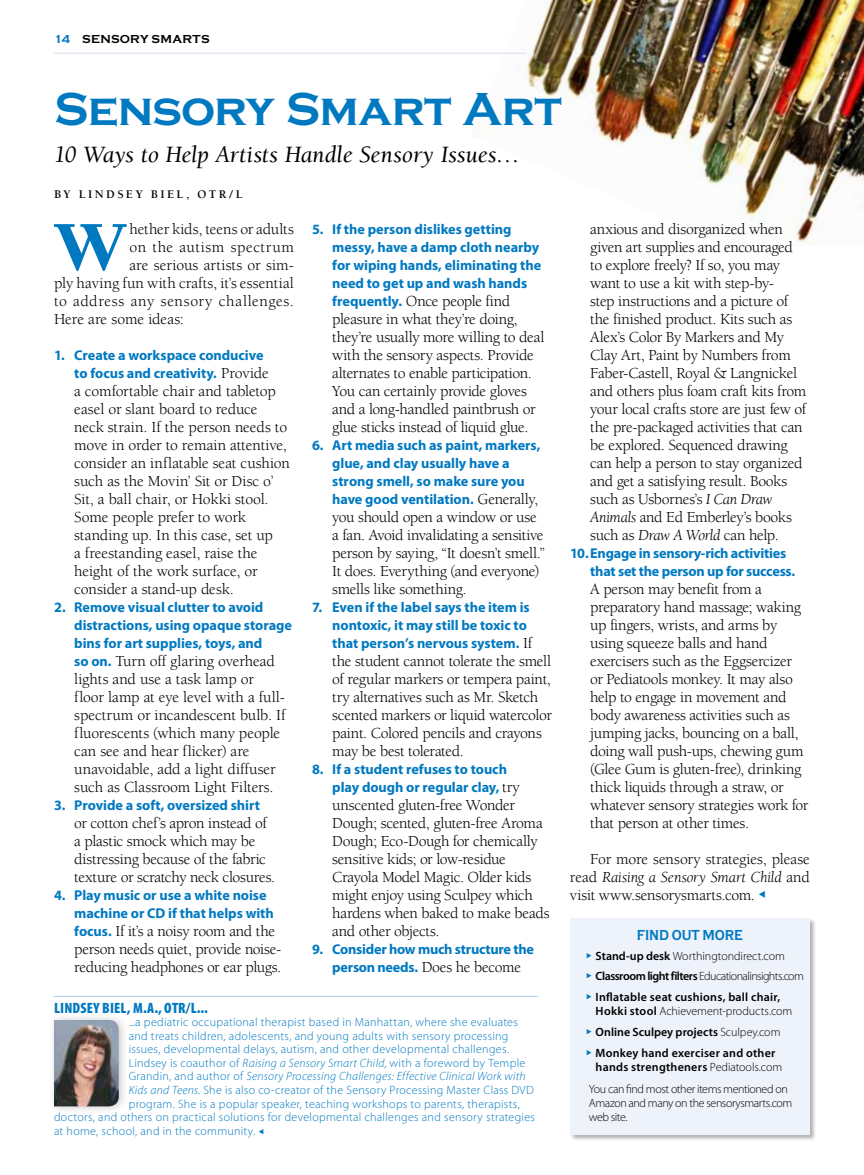
<style>
.page{position:relative;width:864px;height:1175px;background:#fff}
.page>*{position:absolute;margin:0;border:0;box-sizing:border-box;transform-origin:0 0}
.t1{font:900 72.45px "Berkeley Pro";color:#0079c1}
.t2{font:700 48px "Copperplate EF";letter-spacing:-.015em;color:#0079c1}
.t3{font:italic 24px "Berkeley Pro";letter-spacing:-.005em;color:#000}
.t4{font:15.75px/18px "Berkeley Pro";letter-spacing:-.015em;color:#000}
.t5{font:15.75px "Berkeley Pro";letter-spacing:.01em;color:#000}
.t6{font:15.75px "Berkeley Pro";letter-spacing:.04em;color:#000}
.t7{font:15.75px "Berkeley Pro";letter-spacing:.035em;color:#000}
.t8{font:900 condensed 15px "Myriad Pro";letter-spacing:.01em;color:#0079c1}
.t9{font:15px "Copperplate EF Bold Con";letter-spacing:-.01em;color:#0079c1}
.t10{font:700 14.25px/18px "Myriad Pro";letter-spacing:-.005em;color:#0079c1}
.t11{font:300 12px "Myriad Pro";letter-spacing:.025em;color:#0079c1}
.t12{font:600 12px/20.9px "Myriad Pro";letter-spacing:.02em;color:#000}
.t13{font:300 12px/22.2px "Myriad Pro";letter-spacing:-.035em;color:#000;text-align:center}
.t14{font:italic 300 12px "Myriad Pro";letter-spacing:.02em;color:#0079c1}
.t15{font:700 12px "Berkeley Pro";letter-spacing:.205em;color:#000}
.t16{font:700 12px "Copperplate EF";letter-spacing:.02em;color:#000}
.s1{color:#0079c1}
.s2{font-family:"Berkeley Pro";font-weight:400;font-size:15.75px;color:#000}
.s3{font-family:"Myriad Pro";font-weight:700;font-size:14.25px;color:#0079c1}
.s4{font-style:italic}
.s5{font-style:normal}
.s6{font-weight:300}
.s7{font-weight:600}
</style>
<div class="page">
<img style="left:471px;top:0;width:393px;height:245px">
<hr style="left:54px;top:53px;width:472px;height:1px;background:#e1e9f6">
<hr style="left:54px;top:996px;width:484px;height:1px;background:#adc8e9">
<div style="left:48px;top:1011px;width:81px;height:103px;background:#000;opacity:.2"></div>
<img style="left:54px;top:1020px;width:65px;height:86px">
<div style="left:570px;top:918px;width:247px;height:223px;background:#000;opacity:.3"></div>
<div style="left:570px;top:918px;width:240px;height:216px;background:#eef2fa"></div>
<p class="t16" style="left:54px;top:32px;width:157px"><span class="s1">14</span> SENSORY SMARTS</p>
<h2 class="t2" style="left:54px;top:82px;width:509px">Sensory Smart Art</h2>
<h3 class="t3" style="left:54px;top:141px;width:468px">10 Ways to Help Artists Handle Sensory Issues…</h3>
<p class="t15" style="left:54px;top:187px;width:190px">BY LINDSEY BIEL, OTR/L</p>
<h1 class="t1" style="left:55px;top:206px;width:73px">W</h1>
<p class="t4" style="left:129px;top:220px;width:166px">hether kids, teens or adults</p>
<p class="t7" style="left:129px;top:238px;width:166px">on the autism spectrum</p>
<p class="t5" style="left:129px;top:256px;width:166px">are serious artists or sim-</p>
<p class="t5" style="left:54px;top:274px;width:241px">ply having fun with crafts, it’s essential</p>
<p class="t6" style="left:54px;top:292px;width:242px">to address any sensory challenges.</p>
<p class="t4" style="left:54px;top:310px;width:131px">Here are some ideas:</p>
<p class="t10" style="left:74px;top:346px;width:196px;text-indent:-20px">1. Create a workspace conducive to focus and creativity. <span class="s2">Provide</span></p>
<p class="t4" style="left:74px;top:382px;width:217px">a comfortable chair and tabletop easel or slant board to reduce neck strain. If the person needs to move in order to remain attentive, consider an inflatable seat cushion such as the Movin’ Sit or Disc o’<br>Sit, a ball chair, or Hokki stool.<br>Some people prefer to work standing up. In this case, set up<br>a freestanding easel, raise the height of the work surface, or consider a stand-up desk.</p>
<p class="t10" style="left:74px;top:598px;width:219px;text-indent:-20px">2. Remove visual clutter to avoid distractions, using opaque storage bins for art supplies, toys, and</p>
<p class="t4" style="left:74px;top:652px;width:213px"><span class="s3">so on.</span> Turn off glaring overhead lights and use a task lamp or floor lamp at eye level with a full&shy;spectrum or incandescent bulb. If fluorescents (which many people can see and hear flicker) are unavoidable, add a light diffuser such as Classroom Light Filters.</p>
<p class="t10" style="left:54px;top:796px;width:207px">3. Provide a soft, oversized shirt</p>
<p class="t4" style="left:74px;top:814px;width:203px">or cotton chef’s apron instead of a plastic smock which may be distressing because of the fabric texture or scratchy neck closures.</p>
<p class="t10" style="left:74px;top:886px;width:201px;text-indent:-20px">4. Play music or use a white noise machine or CD if that helps with</p>
<p class="t4" style="left:74px;top:922px;width:209px"><span class="s3">focus.</span> If it’s a noisy room and the person needs quiet, provide noise&shy;reducing headphones or ear plugs.</p>
<p class="t10" style="left:332px;top:220px;width:210px;text-indent:-20px">5. If the person dislikes getting messy, have a damp cloth nearby for wiping hands, eliminating the need to get up and wash hands</p>
<p class="t4" style="left:332px;top:292px;width:214px"><span class="s3">frequently.</span> Once people find pleasure in what they’re doing, they’re usually more willing to deal with the sensory aspects. Provide alternates to enable participation.<br>You can certainly provide gloves and a long-handled paintbrush or glue sticks instead of liquid glue.</p>
<p class="t10" style="left:332px;top:436px;width:210px;text-indent:-20px">6. Art media such as paint, markers, glue, and clay usually have a strong smell, so make sure you have good ventilation. <span class="s2">Generally,</span></p>
<p class="t4" style="left:332px;top:508px;width:214px">you should open a window or use a fan. Avoid invalidating a sensitive person by saying, “It doesn’t smell.”<br>It does. Everything (and everyone) smells like something.</p>
<p class="t10" style="left:332px;top:598px;width:202px;text-indent:-20px">7. Even if the label says the item is nontoxic, it may still be toxic to that person’s nervous system. <span class="s2">If</span></p>
<p class="t4" style="left:332px;top:652px;width:221px">the student cannot tolerate the smell of regular markers or tempera paint, try alternatives such as Mr. Sketch scented markers or liquid watercolor paint. Colored pencils and crayons may be best tolerated.</p>
<p class="t10" style="left:332px;top:760px;width:189px;text-indent:-20px">8. If a student refuses to touch play dough or regular clay, <span class="s2">try</span></p>
<p class="t4" style="left:332px;top:796px;width:219px">unscented gluten-free Wonder<br>Dough; scented, gluten-free Aroma<br>Dough; Eco-Dough for chemically sensitive kids; or low-residue<br>Crayola Model Magic. Older kids might enjoy using Sculpey which hardens when baked to make beads and other objects.</p>
<p class="t10" style="left:312px;top:940px;width:224px;text-align:center">9. Consider how much structure the person needs. <span class="s2">Does he become</span></p>
<p class="t8" style="left:54px;top:998px;width:155px">LINDSEY BIEL, M.A., OTR/L...</p>
<p class="t11" style="left:129px;top:1015px;width:391px">...a pediatric occupational therapist based in Manhattan, where she evaluates</p>
<p class="t11" style="left:129px;top:1028px;width:381px">and treats children, adolescents, and young adults with sensory processing</p>
<p class="t11" style="left:129px;top:1042px;width:382px">issues, developmental delays, autism, and other developmental challenges.</p>
<p class="t11" style="left:129px;top:1055px;width:398px">Lindsey is coauthor of <span class="s4">Raising a Sensory Smart Child,</span> with a foreword by Temple</p>
<p class="t14" style="left:129px;top:1069px;width:399px"><span class="s5">Grandin, and author of</span> Sensory Processing Challenges: Effective Clinical Work with</p>
<p class="t11" style="left:129px;top:1082px;width:407px"><span class="s4">Kids and Teens.</span> She is also co-creator of the Sensory Processing Master Class DVD</p>
<p class="t11" style="left:129px;top:1096px;width:393px">program. She is a popular speaker, teaching workshops to parents, therapists,</p>
<p class="t11" style="left:54px;top:1109px;width:483px">doctors, and others on practical solutions for developmental challenges and sensory strategies</p>
<p class="t11" style="left:54px;top:1123px;width:203px">at home, school, and in the community.</p>
<p class="t4" style="left:590px;top:220px;width:218px">anxious and disorganized when given art supplies and encouraged to explore freely? If so, you may want to use a kit with step-by-<br>step instructions and a picture of the finished product. Kits such as<br>Alex’s Color By Markers and My<br>Clay Art, Paint by Numbers from<br>Faber-Castell, Royal &amp; Langnickel and others plus foam craft kits from your local crafts store are just few of the pre-packaged activities that can be explored. Sequenced drawing can help a person to stay organized and get a satisfying result. Books such as Usbornes’s <span class="s4">I Can Draw<br>Animals</span> and Ed Emberley’s books such as <span class="s4">Draw A World</span> can help.</p>
<p class="t10" style="left:590px;top:544px;width:206px;text-indent:-20px">10.Engage in sensory-rich activities that set the person up for success.</p>
<p class="t4" style="left:590px;top:580px;width:220px">A person may benefit from a preparatory hand massage; waking up fingers, wrists, and arms by using squeeze balls and hand exercisers such as the Eggsercizer or Pediatools monkey. It may also help to engage in movement and body awareness activities such as jumping jacks, bouncing on a ball, doing wall push-ups, chewing gum (Glee Gum is gluten-free), drinking thick liquids through a straw, or whatever sensory strategies work for that person at other times.</p>
<p class="t4" style="left:570px;top:850px;width:241px;text-align:justify;text-indent:20px">For more sensory strategies, please read <span class="s4">Raising a Sensory Smart Child</span> and visit www.sensorysmarts.com.</p>
<p class="t9" style="left:637px;top:927px;width:108px">FIND OUT MORE</p>
<p class="t12" style="left:596px;top:944px;width:210px">Stand-up desk <span class="s6">Worthingtondirect.com<br></span>Classroom light filters <span class="s6">Educationalinsights.com<br></span>Inflatable seat cushions, ball chair,</p>
<p class="t12" style="left:596px;top:1000px;width:198px">Hokki stool <span class="s6">Achievement-products.com<br></span>Online Sculpey projects <span class="s6">Sculpey.com<br></span>Monkey hand exerciser and other</p>
<p class="t13" style="left:589px;top:1055px;width:200px"><span class="s7">hands strengtheners</span> Pediatools.com<br>You can find most other items mentioned on</p>
<p class="t13" style="left:589px;top:1095px;width:205px;line-height:14.1px;text-align:left">Amazon and many on the sensorysmarts.com web site.</p>
</div>
